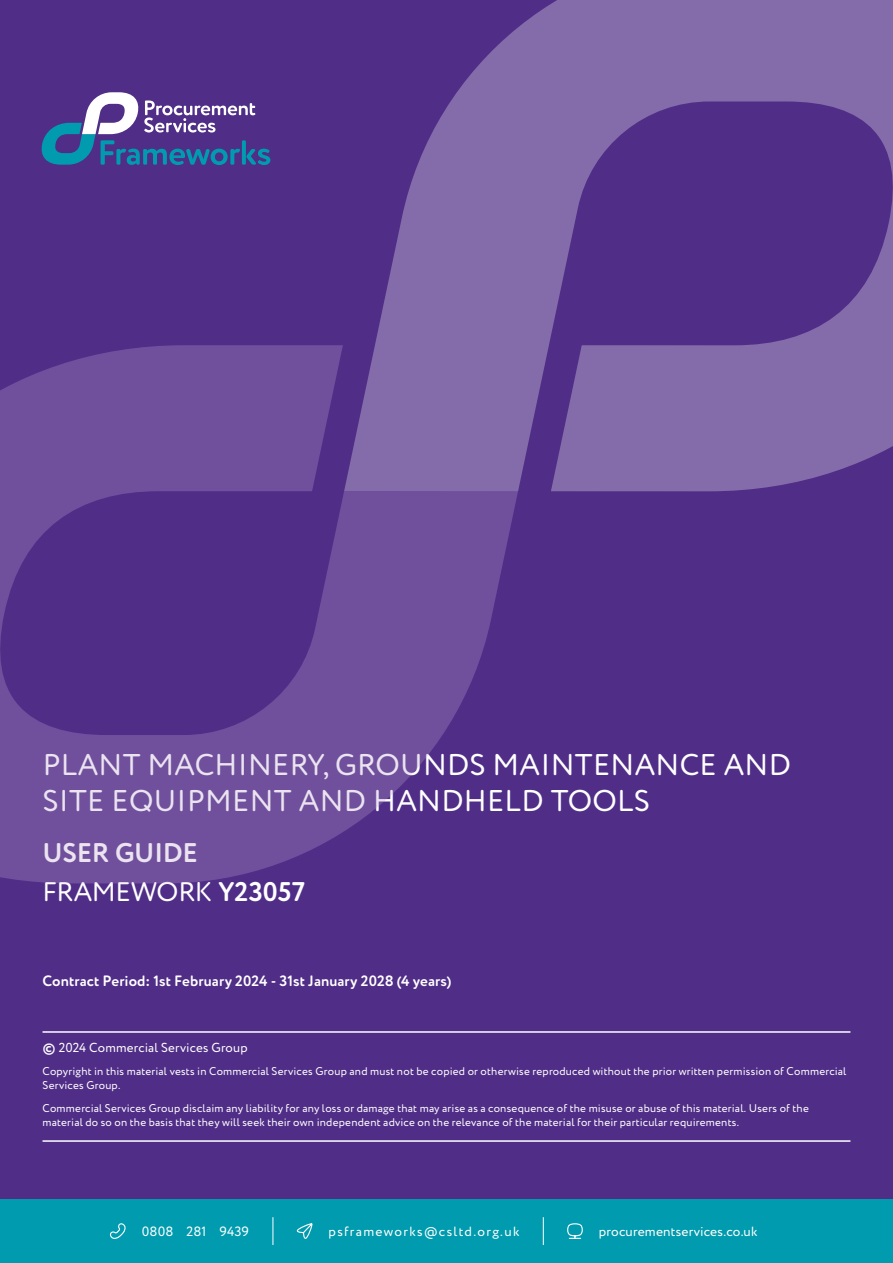
<style>
.page{position:relative;width:893px;height:1263px;background:#502d87}
.page>*{position:absolute;margin:0;border:0;box-sizing:border-box;transform-origin:0 0}
.t1{font:30px/36px "Circe Rounded";letter-spacing:.01em;color:#fff}
.t2{font:700 27px/38.5px "Circe Rounded";letter-spacing:-.015em;color:#fff}
.t3{font:700 15px "Circe Rounded";letter-spacing:.005em;color:#fff}
.t4{font:13.5px "Circe Rounded";letter-spacing:.015em;color:#fff}
.t5{font:13.5px "Circe Rounded";letter-spacing:.095em;color:#fff}
.t6{font:13.05px "Circe Rounded";letter-spacing:.01em;color:#fff}
.t7{font:11.25px/14.2px "Circe Rounded";letter-spacing:.015em;color:#fff}
.s1{font-weight:400}
.s2{font-weight:700}
</style>
<div class="page">
<div style="left:0;top:1199px;width:893px;height:64px;background:#009bae"></div>
<hr style="left:43px;top:1031px;width:807px;height:2px;background:#fff">
<hr style="left:43px;top:1140px;width:807px;height:2px;background:#fff">
<svg style="left:273px;top:1217px;width:1px;height:28px"></svg>
<svg style="left:543px;top:1217px;width:1px;height:28px"></svg>
<svg style="left:109px;top:1223px;width:17px;height:16px"></svg>
<svg style="left:296px;top:1223px;width:17px;height:16px"></svg>
<svg style="left:567px;top:1223px;width:16px;height:16px"></svg>
<svg style="left:0;top:345px;width:518px;height:538px;fill:#70509c"></svg>
<svg style="left:344px;top:0;width:549px;height:491px;fill:#846baa"></svg>
<svg style="left:41px;top:92px;width:229px;height:73px"></svg>
<h1 class="t1" style="left:43px;top:748px;width:750px">PLANT MACHINERY, GROUNDS MAINTENANCE AND<br>SITE EQUIPMENT AND HANDHELD TOOLS</h1>
<h2 class="t2" style="left:43px;top:835px;width:264px">USER GUIDE<br><span class="s1">FRAMEWORK</span> Y23057</h2>
<h3 class="t3" style="left:43px;top:971px;width:410px">Contract Period: 1st February 2024 - 31st January 2028 (4 years)</h3>
<p class="t6" style="left:43px;top:1040px;width:207px"><span class="s2">©</span> 2024 Commercial Services Group</p>
<p class="t7" style="left:43px;top:1064px;width:805px">Copyright in this material vests in Commercial Services Group and must not be copied or otherwise reproduced without the prior written permission of Commercial<br>Services Group.</p>
<p class="t7" style="left:43px;top:1101px;width:768px">Commercial Services Group disclaim any liability for any loss or damage that may arise as a consequence of the misuse or abuse of this material. Users of the material do so on the basis that they will seek their own independent advice on the relevance of the material for their particular requirements.</p>
<p class="t4" style="left:142px;top:1224px;width:109px">0808 281 9439</p>
<p class="t5" style="left:329px;top:1224px;width:192px">psframeworks@csltd.org.uk</p>
<p class="t4" style="left:599px;top:1224px;width:160px">procurementservices.co.uk</p>
</div>
